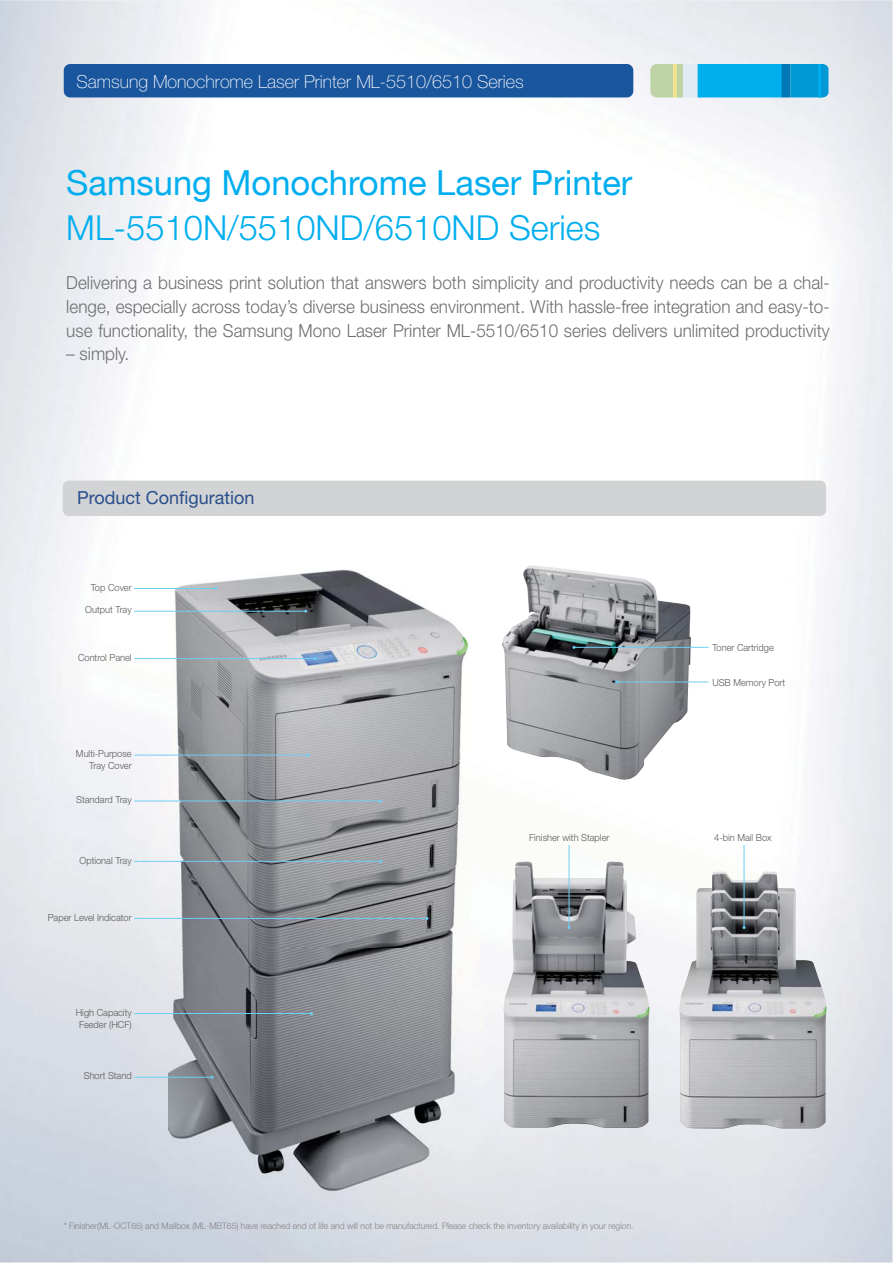
<style>
.page{position:relative;width:893px;height:1263px;background:#fff}
.page>*{position:absolute;margin:0;border:0;box-sizing:border-box;transform-origin:0 0}
.t1{font:34.5px "Helvetica Neue LT";color:#00aeef}
.t2{font:300 34.5px "Helvetica Neue";color:#00aeef}
.t3{font:300 18px/24px "Helvetica Neue";color:#6d6e70;text-align:justify;scale:.95 1}
.t4{font:100 18px "Helvetica Neue";color:#fff}
.t5{font:18px "Helvetica Neue";color:#294e8d}
.t6{font:300 9.75px/12px "Helvetica Neue";color:#58595b;text-align:right;scale:.95 1}
.t7{font:300 9px "Helvetica Neue LT";color:#808285;scale:.95 1}
</style>
<div class="page">
<img style="left:0;top:0;width:892px;height:1263px">
<img style="left:501px;top:566px;width:188px;height:214px">
<div style="left:64px;top:64px;width:569px;height:33px;background:#1a569e;border-radius:6px"></div>
<div style="left:682px;top:64px;width:31px;height:33px;background:#dfeaf2"></div>
<div style="left:698px;top:64px;width:84px;height:33px;background:#00aeec"></div>
<div style="left:782px;top:64px;width:8px;height:33px;background:#0078b7"></div>
<div style="left:790px;top:64px;width:38px;height:33px;background:#0099d6"></div>
<div style="left:675px;top:64px;width:7px;height:33px;background:#bed4a7"></div>
<div style="left:672px;top:64px;width:5px;height:33px;background:#efe390"></div>
<hr style="left:818px;top:64px;width:2px;height:33px;background:#00aeed">
<div style="left:650px;top:64px;width:23px;height:33px;background:#bed4a7"></div>
<div style="left:63px;top:481px;width:763px;height:35px;background:#d1d3d4;border-radius:6px"></div>
<img style="left:169px;top:545px;width:313px;height:655px">
<hr style="left:134px;top:658px;width:181px;height:1px;background:#6dcff6">
<hr style="left:134px;top:611px;width:172px;height:1px;background:#6dcff6">
<hr style="left:134px;top:588px;width:82px;height:1px;background:#6dcff6">
<hr style="left:134px;top:755px;width:174px;height:1px;background:#6dcff6">
<hr style="left:134px;top:801px;width:247px;height:1px;background:#6dcff6">
<hr style="left:134px;top:861px;width:247px;height:1px;background:#6dcff6">
<hr style="left:134px;top:918px;width:293px;height:1px;background:#6dcff6">
<hr style="left:134px;top:1077px;width:78px;height:1px;background:#6dcff6">
<hr style="left:134px;top:1013px;width:177px;height:1px;background:#6dcff6">
<img style="left:503px;top:861px;width:146px;height:267px">
<img style="left:679px;top:872px;width:147px;height:257px">
<hr style="left:574px;top:647px;width:135px;height:1px;background:#6dcff6">
<hr style="left:616px;top:682px;width:93px;height:1px;background:#6dcff6">
<hr style="left:569px;top:845px;width:1px;height:83px;background:#6dcff6">
<hr style="left:744px;top:845px;width:1px;height:83px;background:#6dcff6">
<p class="t4" style="left:76px;top:75px;width:449px">Samsung Monochrome Laser Printer ML-5510/6510 Series</p>
<h1 class="t1" style="left:66px;top:169px;width:567px">Samsung Monochrome Laser Printer</h1>
<h1 class="t2" style="left:66px;top:215px;width:536px">ML-5510N/5510ND/6510ND Series</h1>
<p class="t3" style="left:66px;top:272px;width:805px">Delivering a business print solution that answers both simplicity and productivity needs can be a chal&shy;lenge, especially across today’s diverse business environment. With hassle-free integration and easy-to&shy;use functionality, the Samsung Mono Laser Printer ML-5510/6510 series delivers unlimited productivity</p>
<p class="t3" style="left:66px;top:344px;width:68px">– simply.</p>
<p class="t5" style="left:77px;top:491px;width:179px">Product Configuration</p>
<p class="t6" style="left:91px;top:582px;width:44px">Top Cover</p>
<p class="t6" style="left:85px;top:605px;width:50px">Output Tray</p>
<p class="t6" style="left:78px;top:652px;width:58px">Control Panel</p>
<p class="t6" style="left:76px;top:749px;width:60px">Multi-Purpose<br>Tray Cover</p>
<p class="t6" style="left:76px;top:795px;width:60px">Standard Tray</p>
<p class="t6" style="left:80px;top:855px;width:56px">Optional Tray</p>
<p class="t6" style="left:48px;top:912px;width:90px">Paper Level Indicator</p>
<p class="t6" style="left:76px;top:1007px;width:60px;text-align:center">High Capacity<br>Feeder (HCF)</p>
<p class="t6" style="left:84px;top:1071px;width:52px">Short Stand</p>
<p class="t6" style="left:712px;top:642px;width:66px">Toner Cartridge</p>
<p class="t6" style="left:712px;top:677px;width:78px">USB Memory Port</p>
<p class="t6" style="left:529px;top:833px;width:86px">Finisher with Stapler</p>
<p class="t6" style="left:714px;top:833px;width:62px">4-bin Mail Box</p>
<p class="t7" style="left:64px;top:1220px;width:601px">* Finisher(ML-OCT65) and Mailbox (ML-MBT65) have reached end of life and will not be manufactured. Please check the inventory availability in your region.</p>
</div>
